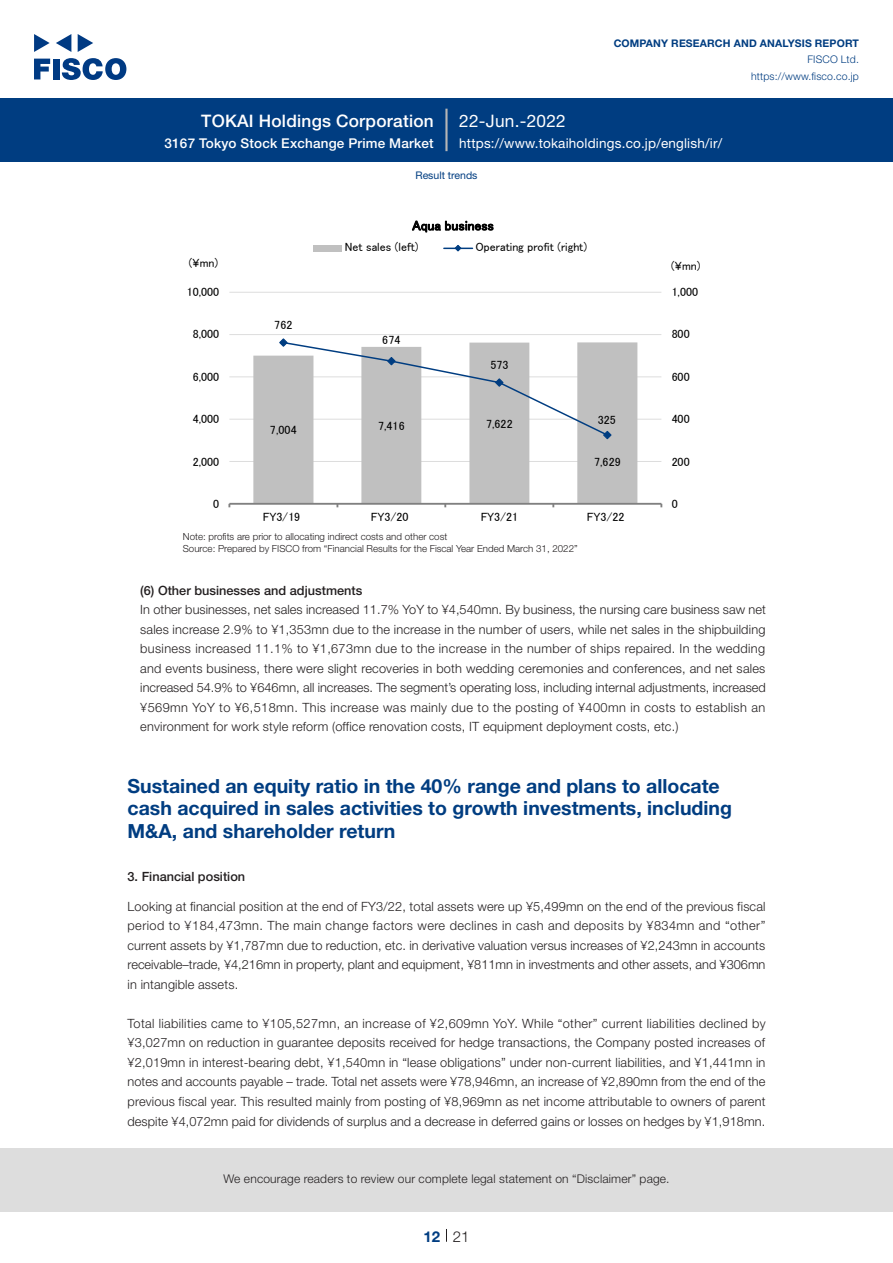
<style>
.page{position:relative;width:893px;height:1263px;background:#fff}
.page>*{position:absolute;margin:0;border:0;box-sizing:border-box;transform-origin:0 0}
.t1{font:700 19.5px/22.5px "Helvetica Neue LT Std";color:#003d81}
.t2{font:500 17.25px "Helvetica Neue LT Std";letter-spacing:.015em;color:#fff}
.t3{font:17.25px "Helvetica Neue LT Std";letter-spacing:.015em;color:#fff}
.t4{font:300 15px "Helvetica Neue LT Std";color:#231f20}
.t5{font:700 15px "Helvetica Neue LT Std";color:#003d81}
.t6{font:13.5px "Helvetica Neue LT Std";letter-spacing:.015em;color:#fff}
.t7{font:500 13.5px "Helvetica Neue LT Std";letter-spacing:.015em;color:#fff}
.t8{font:13.35px "MS P Gothic";letter-spacing:.01em;color:#000}
.t9{font:300 12.75px/19.5px "Helvetica Neue LT Std";letter-spacing:.005em;color:#231f20;text-align:justify}
.t10{font:500 12.75px "Helvetica Neue LT Std";color:#231f20}
.t11{font:12px "MS P Gothic";color:#000}
.t12{font:300 12px "Helvetica Neue LT Std";letter-spacing:.015em;color:#231f20}
.t13{font:700 10.5px "Helvetica Neue LT Std";letter-spacing:.015em;color:#003d81}
.t14{font:300 10.5px/16.5px "Helvetica Neue LT Std";letter-spacing:.015em;color:#003d81;text-align:right}
.t15{font:10.5px "Helvetica Neue LT Std";color:#003d81}
.t16{font:300 9.75px/12px "Helvetica Neue LT Std";color:#231f20}
</style>
<div class="page">
<div style="left:0;top:1148px;width:893px;height:64px;background:#ddd"></div>
<svg style="left:34px;top:59px;width:16px;height:20px"></svg>
<div style="left:53px;top:59px;width:6px;height:20px;background:#003a83"></div>
<svg style="left:62px;top:58px;width:64px;height:22px"></svg>
<svg style="left:34px;top:34px;width:16px;height:18px"></svg>
<svg style="left:78px;top:34px;width:15px;height:18px"></svg>
<svg style="left:56px;top:34px;width:15px;height:18px"></svg>
<div style="left:0;top:98px;width:893px;height:64px;background:#003d81"></div>
<hr style="left:445px;top:109px;width:3px;height:42px;background:#b5b5b6">
<svg style="left:446px;top:1229px;width:1px;height:13px"></svg>
<hr style="left:229px;top:461px;width:432px;height:1px;background:#ddd">
<hr style="left:229px;top:419px;width:432px;height:1px;background:#ddd">
<hr style="left:229px;top:376px;width:432px;height:1px;background:#ddd">
<hr style="left:229px;top:334px;width:432px;height:1px;background:#ddd">
<hr style="left:229px;top:292px;width:432px;height:1px;background:#ddd">
<svg style="left:253px;top:342px;width:384px;height:161px;fill:#c0c0c0"></svg>
<hr style="left:229px;top:503px;width:432px;height:2px;background:#808080">
<svg style="left:279px;top:338px;width:333px;height:102px"></svg>
<div style="left:313px;top:245px;width:29px;height:6px;background:#c0c0c0"></div>
<svg style="left:444px;top:245px;width:28px;height:7px"></svg>
<h2 class="t2" style="left:201px;top:110px;width:234px">TOKAI Holdings Corporation</h2>
<p class="t7" style="left:165px;top:135px;width:271px">3167 Tokyo Stock Exchange Prime Market</p>
<h2 class="t3" style="left:459px;top:110px;width:108px">22-Jun.-2022</h2>
<p class="t13" style="left:614px;top:37px;width:247px">COMPANY RESEARCH AND ANALYSIS REPORT</p>
<p class="t14" style="left:751px;top:51px;width:109px">FISCO Ltd. https://www.fisco.co j p.</p>
<p class="t6" style="left:459px;top:135px;width:264px">https://www.tokaiholdings.co j p. /english /i r/</p>
<p class="t15" style="left:415px;top:169px;width:64px">Result trends</p>
<p class="t8" style="left:412px;top:219px;width:83px">Aqua business</p>
<p class="t11" style="left:476px;top:241px;width:113px">Operating profit (right(</p>
<p class="t11" style="left:345px;top:241px;width:75px">Net sales (left)</p>
<p class="t11" style="left:189px;top:257px;width:31px">(¥mn(</p>
<p class="t11" style="left:671px;top:260px;width:31px">¥( mn)</p>
<p class="t11" style="left:187px;top:286px;width:34px">10,000</p>
<p class="t11" style="left:672px;top:286px;width:28px">1,000</p>
<p class="t11" style="left:193px;top:328px;width:28px">8,000</p>
<p class="t11" style="left:274px;top:318px;width:20px">762</p>
<p class="t11" style="left:382px;top:334px;width:20px">674</p>
<p class="t11" style="left:672px;top:328px;width:19px">800</p>
<p class="t11" style="left:490px;top:358px;width:20px">573</p>
<p class="t11" style="left:193px;top:370px;width:28px">6,000</p>
<p class="t11" style="left:672px;top:370px;width:19px">600</p>
<p class="t11" style="left:193px;top:413px;width:28px">4,000</p>
<p class="t11" style="left:270px;top:424px;width:28px">7,004</p>
<p class="t11" style="left:378px;top:419px;width:28px">7,416</p>
<p class="t11" style="left:486px;top:417px;width:28px">7,622</p>
<p class="t11" style="left:598px;top:413px;width:20px">325</p>
<p class="t11" style="left:672px;top:413px;width:19px">400</p>
<p class="t11" style="left:193px;top:455px;width:28px">2,000</p>
<p class="t11" style="left:594px;top:456px;width:28px">7,629</p>
<p class="t11" style="left:672px;top:455px;width:19px">200</p>
<p class="t11" style="left:213px;top:497px;width:7px">0</p>
<p class="t11" style="left:672px;top:497px;width:7px">0</p>
<p class="t11" style="left:263px;top:511px;width:39px">FY3/19</p>
<p class="t11" style="left:371px;top:511px;width:39px">FY3/20</p>
<p class="t11" style="left:481px;top:511px;width:39px">FY3/21</p>
<p class="t11" style="left:587px;top:511px;width:39px">FY3/22</p>
<p class="t16" style="left:183px;top:530px;width:396px">Note: profits are prior to allocating indirect costs and other cost<br>Source: Prepared by FISCO from “Financial Results for the Fiscal Year Ended March 31, 2022“</p>
<p class="t10" style="left:140px;top:583px;width:224px">6( ) Other businesses and adjustments</p>
<p class="t9" style="left:140px;top:600px;width:627px">In other businesses, net sales increased 11.7% YoY to ¥4,540mn. By business, the nursing care business saw net sales increase 2.9% to ¥1,353mn due to the increase in the number of users, while net sales in the shipbuilding business increased 11.1% to ¥1,673mn due to the increase in the number of ships repaired In. the wedding and events business, there were slight recoveries in both wedding ceremonies and conferences, and net sales increased 54.9% to ¥646mn, all increases. The segment s’ operating loss, including internal adjustments, increased ¥569mn YoY to ¥6,518mn. This increase was mainly due to the posting of ¥400mn in costs to establish an environment for work style reform (office renovation costs IT, equipment deployment costs, etc (.</p>
<h1 class="t1" style="left:128px;top:774px;width:606px">Sustained an equity ratio in the 40% range and plans to allocate cash acquired in sales activities to growth investments, including<br>M&amp;A, and shareholder return</h1>
<p class="t10" style="left:128px;top:869px;width:119px">3. Financial position</p>
<p class="t9" style="left:128px;top:896px;width:639px">Looking at financial position at the end of FY3/22, total assets were up ¥5,499mn on the end of the previous fiscal period to ¥184,473mn. The main change factors were declines in cash and deposits by ¥834mn and “other“ current assets by ¥1,787mn due to reduction, etc in. derivative valuation versus increases of ¥2,243mn in accounts receivable–trade, ¥4,216mn in property, plant and equipment, ¥811mn in investments and other assets, and ¥306mn in intangible assets.</p>
<p class="t9" style="left:128px;top:1013px;width:640px">Total liabilities came to ¥105,527mn, an increase of ¥2,609mn YoY. While “other” current liabilities declined by ¥3,027mn on reduction in guarantee deposits received for hedge transactions, the Company posted increases of ¥2,019mn in interest-bearing debt, ¥1,540mn in “lease obligations” under non-current liabilities, and ¥1,441mn in notes and accounts payable – trade. Total net assets were ¥78,946mn, an increase of ¥2,890mn from the end of the previous fiscal year. This resulted mainly from posting of ¥8,969mn as net income attributable to owners of parent despite ¥4,072mn paid for dividends of surplus and a decrease in deferred gains or losses on hedges by ¥1,918mn.</p>
<p class="t12" style="left:223px;top:1171px;width:448px">We encourage readers to review our complete legal statement on “Disclaimer” page.</p>
<p class="t5" style="left:423px;top:1227px;width:18px">12</p>
<p class="t4" style="left:453px;top:1227px;width:18px">21</p>
</div>
